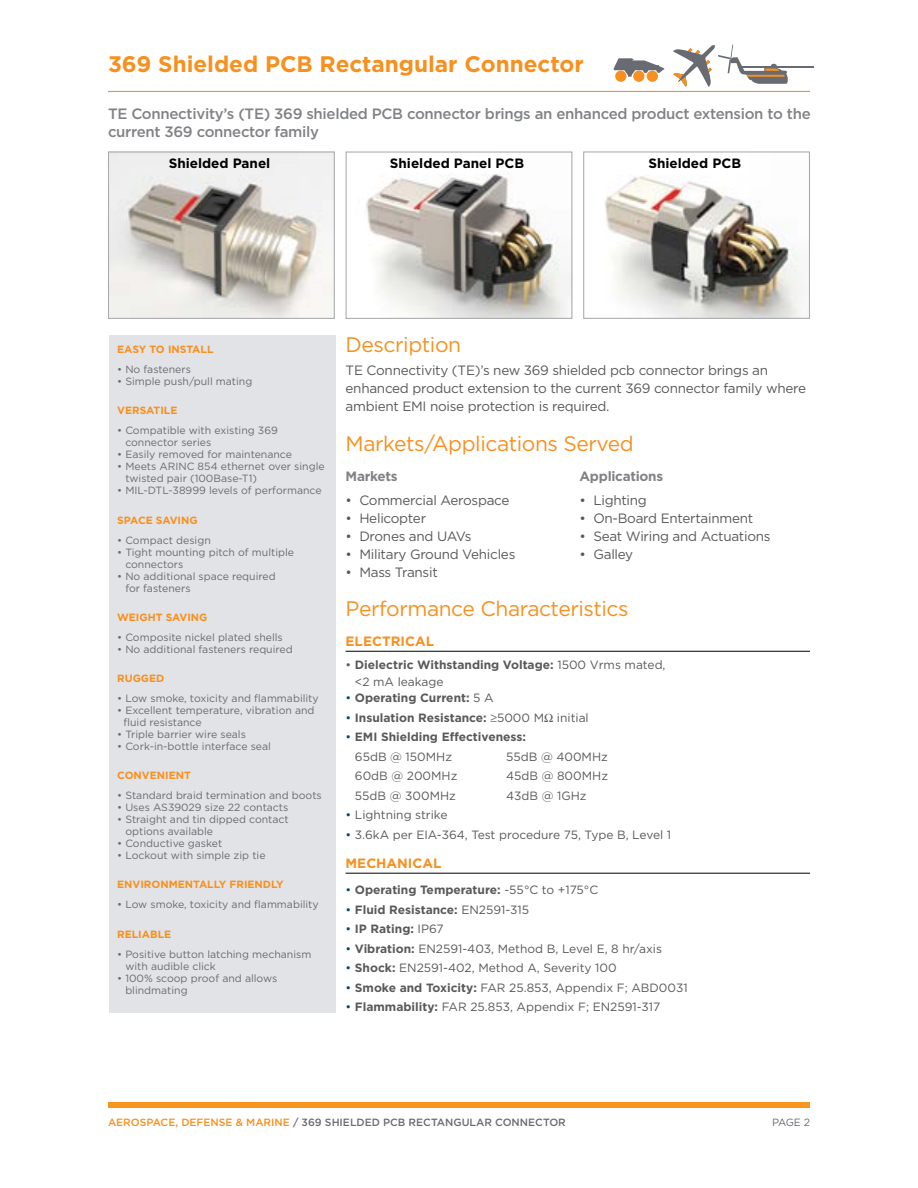
<style>
.page{position:relative;width:918px;height:1188px;background:#fff}
.page>*{position:absolute;margin:0;border:0;box-sizing:border-box;transform-origin:0 0}
.t1{font:700 22.5px "Gotham";color:#f7901e}
.t2{font:21px "Gotham";letter-spacing:-.02em;color:#f7901e}
.t3{font:500 15px/18px "Gotham";letter-spacing:-.02em;color:#808285}
.t4{font:13.5px/18px "Gotham";letter-spacing:-.02em;color:#58595b}
.t5{font:700 13.5px "Gotham";color:#000}
.t6{font:700 13.5px "Gotham";color:#f7901e}
.t7{font:700 13.5px "Gotham";letter-spacing:-.02em;color:#808285}
.t8{font:12px "Gotham";color:#58595b}
.t9{font:700 12px/16.5px "Gotham";color:#58595b}
.t10{font:10.5px/12px "Gotham";color:#696b73}
.t11{font:700 10.5px "Gotham";color:#f7901e}
.t12{font:500 10.5px "Gotham";color:#696b73}
.s1{font-weight:400}
.s2{font-weight:400;color:#004a5d}
.s3{color:#004a5d}
.s4{font-weight:700}
.s5{color:#f7901e}
</style>
<div class="page">
<hr style="left:346px;top:651px;width:464px;height:1px;background:#000">
<hr style="left:346px;top:873px;width:464px;height:1px;background:#000">
<div style="left:109px;top:335px;width:227px;height:678px;background:#e2e3e7"></div>
<img style="left:366px;top:173px;width:204px;height:144px">
<div style="left:346px;top:151px;width:226px;height:168px;border:1px solid #a7a9ac"></div>
<hr style="left:108px;top:91px;width:702px;height:1px;background:#f7901e">
<div style="left:633px;top:71px;width:11px;height:11px;background:#f7901e;border-radius:50%"></div>
<div style="left:647px;top:71px;width:11px;height:11px;background:#f7901e;border-radius:50%"></div>
<svg style="left:614px;top:58px;width:50px;height:19px"></svg>
<div style="left:615px;top:71px;width:11px;height:11px;background:#f7901e;border-radius:50%"></div>
<hr style="left:739px;top:66px;width:75px;height:1px;background:#696b73">
<svg style="left:673px;top:44px;width:116px;height:43px"></svg>
<img style="left:604px;top:176px;width:198px;height:141px">
<div style="left:583px;top:151px;width:227px;height:168px;border:1px solid #a7a9ac"></div>
<img style="left:110px;top:153px;width:223px;height:164px">
<div style="left:108px;top:151px;width:227px;height:168px;border:1px solid #a7a9ac"></div>
<div style="left:108px;top:1102px;width:702px;height:6px;background:#f8951d"></div>
<h1 class="t1" style="left:108px;top:49px;width:477px">369 Shielded PCB Rectangular Connector</h1>
<h3 class="t3" style="left:108px;top:104px;width:704px">TE Connectivity’s (TE) 369 shielded PCB connector brings an enhanced product extension to the current 369 connector family</h3>
<p class="t5" style="left:169px;top:154px;width:103px">Shielded Panel</p>
<p class="t5" style="left:390px;top:154px;width:136px">Shielded Panel PCB</p>
<p class="t5" style="left:648px;top:154px;width:94px">Shielded PCB</p>
<p class="t11" style="left:117px;top:342px;width:98px">EASY TO INSTALL</p>
<p class="t10" style="left:117px;top:363px;width:75px">• No fasteners</p>
<p class="t10" style="left:117px;top:375px;width:137px">• Simple push/pull mating</p>
<p class="t11" style="left:117px;top:404px;width:62px">VERSATILE</p>
<p class="t10" style="left:125px;top:424px;width:154px;text-indent:-8px">• Compatible with existing 369 connector series</p>
<p class="t10" style="left:117px;top:448px;width:176px">• Easily removed for maintenance</p>
<p class="t10" style="left:125px;top:460px;width:201px;text-indent:-8px">• Meets ARINC 854 ethernet over single twisted pair (100Base-T1)</p>
<p class="t10" style="left:117px;top:484px;width:206px">• MIL-DTL-38999 levels of performance</p>
<p class="t11" style="left:117px;top:513px;width:82px">SPACE SAVING</p>
<p class="t10" style="left:117px;top:534px;width:95px">• Compact design</p>
<p class="t10" style="left:125px;top:546px;width:170px;text-indent:-8px">• Tight mounting pitch of multiple connectors</p>
<p class="t10" style="left:125px;top:570px;width:152px;text-indent:-8px">• No additional space required for fasteners</p>
<p class="t11" style="left:117px;top:610px;width:92px">WEIGHT SAVING</p>
<p class="t10" style="left:117px;top:631px;width:167px">• Composite nickel plated shells</p>
<p class="t10" style="left:117px;top:643px;width:177px">• No additional fasteners required</p>
<p class="t11" style="left:117px;top:671px;width:49px">RUGGED</p>
<p class="t10" style="left:117px;top:692px;width:203px">• Low smoke, toxicity and flammability</p>
<p class="t10" style="left:123px;top:704px;width:193px;text-indent:-6px">• Excellent temperature, vibration and fluid resistance</p>
<p class="t10" style="left:117px;top:728px;width:130px">• Triple barrier wire seals</p>
<p class="t10" style="left:117px;top:740px;width:155px">• Cork-in-bottle interface seal</p>
<p class="t11" style="left:117px;top:768px;width:75px">CONVENIENT</p>
<p class="t10" style="left:117px;top:789px;width:206px">• Standard braid termination and boots</p>
<p class="t10" style="left:117px;top:801px;width:173px">• Uses AS39029 size 22 contacts</p>
<p class="t10" style="left:125px;top:813px;width:165px;text-indent:-8px">• Straight and tin dipped contact options available</p>
<p class="t10" style="left:117px;top:837px;width:107px">• Conductive gasket</p>
<p class="t10" style="left:117px;top:849px;width:150px">• Lockout with simple zip tie</p>
<p class="t11" style="left:117px;top:878px;width:168px">ENVIRONMENTALLY FRIENDLY</p>
<p class="t10" style="left:117px;top:898px;width:203px">• Low smoke, toxicity and flammability</p>
<p class="t11" style="left:117px;top:927px;width:56px">RELIABLE</p>
<p class="t10" style="left:125px;top:948px;width:187px;text-indent:-8px">• Positive button latching mechanism with audible click</p>
<p class="t10" style="left:125px;top:972px;width:153px;text-indent:-8px">• 100% scoop proof and allows blindmating</p>
<h2 class="t2" style="left:346px;top:331px;width:117px">Description</h2>
<p class="t4" style="left:346px;top:361px;width:462px">TE Connectivity (TE)’s new 369 shielded pcb connector brings an enhanced product extension to the current 369 connector family where ambient EMI noise protection is required.</p>
<h2 class="t2" style="left:346px;top:430px;width:290px">Markets/Applications Served</h2>
<p class="t7" style="left:346px;top:468px;width:54px">Markets</p>
<p class="t7" style="left:580px;top:468px;width:85px">Applications</p>
<p class="t4" style="left:346px;top:491px;width:165px">• Commercial Aerospace</p>
<p class="t4" style="left:580px;top:491px;width:69px">• Lighting</p>
<p class="t4" style="left:346px;top:509px;width:82px">• Helicopter</p>
<p class="t4" style="left:580px;top:509px;width:175px">• On-Board Entertainment</p>
<p class="t4" style="left:346px;top:527px;width:127px">• Drones and UAVs</p>
<p class="t4" style="left:580px;top:527px;width:192px">• Seat Wiring and Actuations</p>
<p class="t4" style="left:346px;top:545px;width:171px">• Military Ground Vehicles</p>
<p class="t4" style="left:580px;top:545px;width:55px">• Galley</p>
<p class="t4" style="left:346px;top:563px;width:94px">• Mass Transit</p>
<h2 class="t2" style="left:346px;top:595px;width:285px">Performance Characteristics</h2>
<p class="t6" style="left:346px;top:633px;width:90px">ELECTRICAL</p>
<p class="t9" style="left:355px;top:657px;width:312px;text-indent:-9px"><span class="s1">•</span> Dielectric Withstanding Voltage: <span class="s1">1500 Vrms mated, &lt;2 mA leakage</span></p>
<p class="t9" style="left:346px;top:690px;width:150px"><span class="s2">•</span> Operating Current: <span class="s1">5 A</span></p>
<p class="t9" style="left:346px;top:709px;width:245px"><span class="s2">•</span> Insulation Resistance: ≥<span class="s1">5000 M initial</span></p>
<p class="t9" style="left:355px;top:727px;width:173px;line-height:19.5px;text-indent:-9px"><span class="s2">•</span> EMI Shielding Effectiveness:<br><span class="s1">65dB @ 150MHz</span></p>
<p class="t8" style="left:506px;top:749px;width:103px">55dB @ 400MHz</p>
<p class="t8" style="left:355px;top:768px;width:104px">60dB @ 200MHz</p>
<p class="t8" style="left:506px;top:768px;width:103px">45dB @ 800MHz</p>
<p class="t8" style="left:355px;top:788px;width:103px">55dB @ 300MHz</p>
<p class="t8" style="left:506px;top:788px;width:82px">43dB @ 1GHz</p>
<p class="t8" style="left:346px;top:807px;width:103px"><span class="s3">•</span> Lightning strike</p>
<p class="t8" style="left:346px;top:827px;width:327px"><span class="s3">•</span> 3.6kA per EIA-364, Test procedure 75, Type B, Level 1</p>
<p class="t6" style="left:346px;top:855px;width:97px">MECHANICAL</p>
<p class="t9" style="left:346px;top:882px;width:254px"><span class="s2">•</span> Operating Temperature: <span class="s1">-55°C to +175°C</span></p>
<p class="t9" style="left:346px;top:901px;width:185px"><span class="s2">•</span> Fluid Resistance: <span class="s1">EN2591-315</span></p>
<p class="t9" style="left:346px;top:921px;width:100px"><span class="s2">•</span> IP Rating: <span class="s1">IP67</span></p>
<p class="t8" style="left:346px;top:941px;width:318px"><span class="s3">•</span> <span class="s4">Vibration:</span> EN2591-403, Method B, Level E, 8 hr/axis</p>
<p class="t8" style="left:346px;top:960px;width:273px"><span class="s3">•</span> <span class="s4">Shock:</span> EN2591-402, Method A, Severity 100</p>
<p class="t8" style="left:346px;top:980px;width:344px"><span class="s3">•</span> <span class="s4">Smoke and Toxicity:</span> FAR 25.853, Appendix F; ABD0031</p>
<p class="t8" style="left:346px;top:999px;width:316px"><span class="s3">•</span> <span class="s4">Flammability:</span> FAR 25.853, Appendix F; EN2591-317</p>
<p class="t12" style="left:108px;top:1115px;width:459px"><span class="s5">AEROSPACE, DEFENSE &amp; MARINE</span> / 369 SHIELDED PCB RECTANGULAR CONNECTOR</p>
<p class="t10" style="left:772px;top:1116px;width:39px">PAGE 2</p>
</div>
